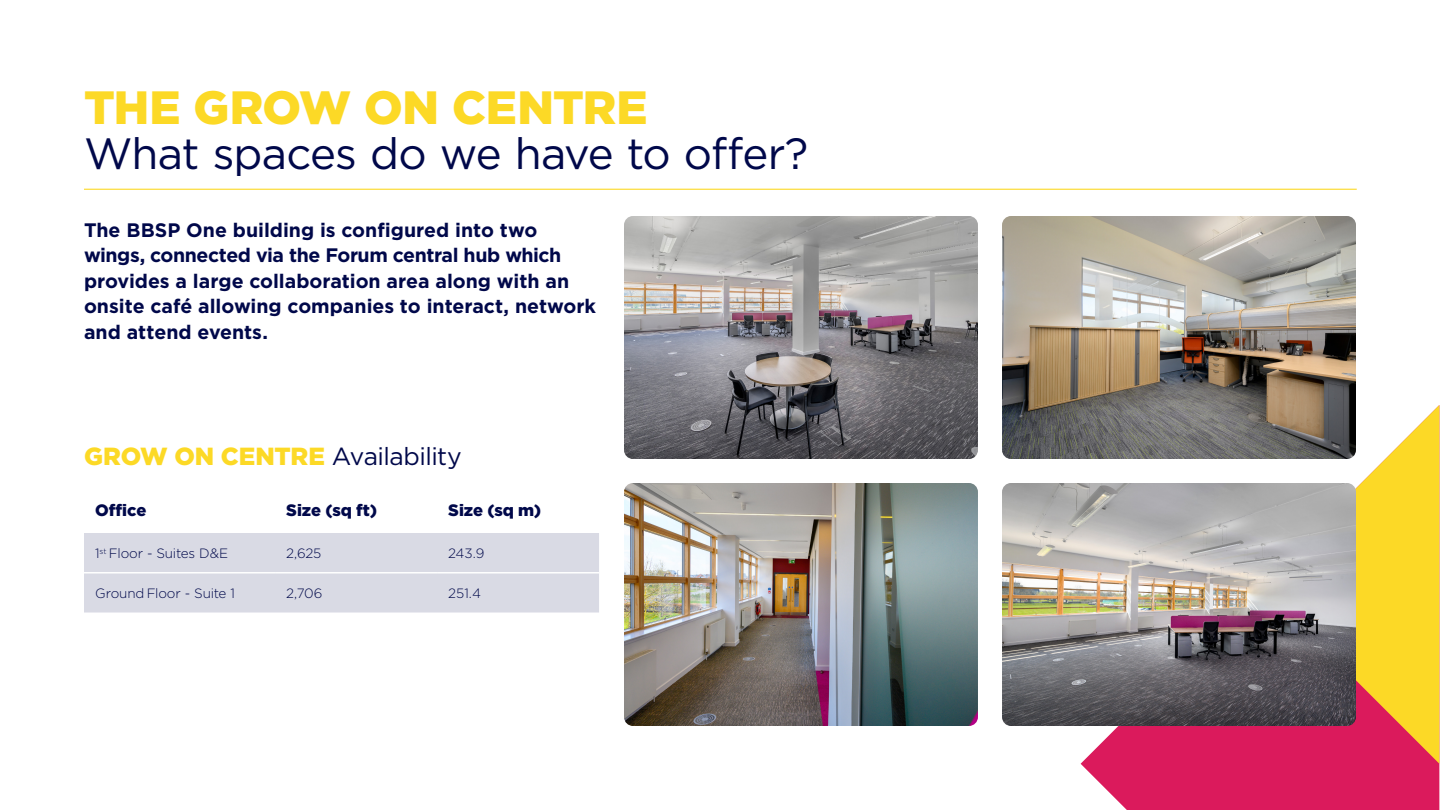
<style>
.page{position:relative;width:1440px;height:810px;background:#fff}
.page>*{position:absolute;margin:0;border:0;box-sizing:border-box;transform-origin:0 0}
.t1{font:900 46.65px "Gotham";letter-spacing:-.01em;color:#fcd926}
.t2{font:43.8px "Gotham";letter-spacing:-.02em;color:#00084a}
.t3{font:900 24.75px "Gotham";letter-spacing:-.005em;color:#fcd926}
.t4{font:700 19.5px/25.5px "Gotham";letter-spacing:-.005em;color:#00084a}
.t5{font:900 16.5px "Gotham";color:#00084a}
.t6{font:300 13.5px "Gotham";letter-spacing:-.01em;color:#00084a}
.s1{font-weight:400;color:#00084a}
</style>
<div class="page">
<svg style="left:1081px;top:726px;width:358px;height:84px;background:#dd2b68"></svg>
<svg style="left:1260px;top:405px;width:179px;height:359px;fill:#fcd926"></svg>
<div style="left:84px;top:533px;width:515px;height:80px;background:#d9dae4"></div>
<hr style="left:84px;top:572px;width:191px;height:2px;background:#fff">
<hr style="left:275px;top:572px;width:162px;height:2px;background:#fff">
<hr style="left:437px;top:572px;width:162px;height:2px;background:#fff">
<hr style="left:84px;top:189px;width:1273px;height:1px;background:#fcd926">
<img style="left:624px;top:216px;width:354px;height:243px">
<img style="left:1002px;top:216px;width:354px;height:243px">
<img style="left:624px;top:483px;width:354px;height:243px">
<img style="left:1002px;top:483px;width:354px;height:243px">
<h1 class="t1" style="left:84px;top:76px;width:565px">THE GROW ON CENTRE</h1>
<h2 class="t2" style="left:84px;top:125px;width:726px">What spaces do we have to offer?</h2>
<p class="t4" style="left:84px;top:217px;width:514px">The BBSP One building is configured into two wings, connected via the Forum central hub which provides a large collaboration area along with an onsite café allowing companies to interact, network and attend events.</p>
<p class="t3" style="left:84px;top:439px;width:379px">GROW ON CENTRE <span class="s1">Availability</span></p>
<p class="t5" style="left:95px;top:499px;width:53px">Office</p>
<p class="t5" style="left:286px;top:499px;width:92px">Size (sq ft)</p>
<p class="t5" style="left:448px;top:499px;width:94px">Size (sq m)</p>
<p class="t6" style="left:95px;top:545px;width:134px">1<sup>st</sup> Floor - Suites D&amp;E</p>
<p class="t6" style="left:286px;top:545px;width:37px">2,625</p>
<p class="t6" style="left:448px;top:545px;width:38px">243.9</p>
<p class="t6" style="left:95px;top:585px;width:141px">Ground Floor - Suite 1</p>
<p class="t6" style="left:286px;top:585px;width:38px">2,706</p>
<p class="t6" style="left:448px;top:585px;width:34px">251.4</p>
</div>
